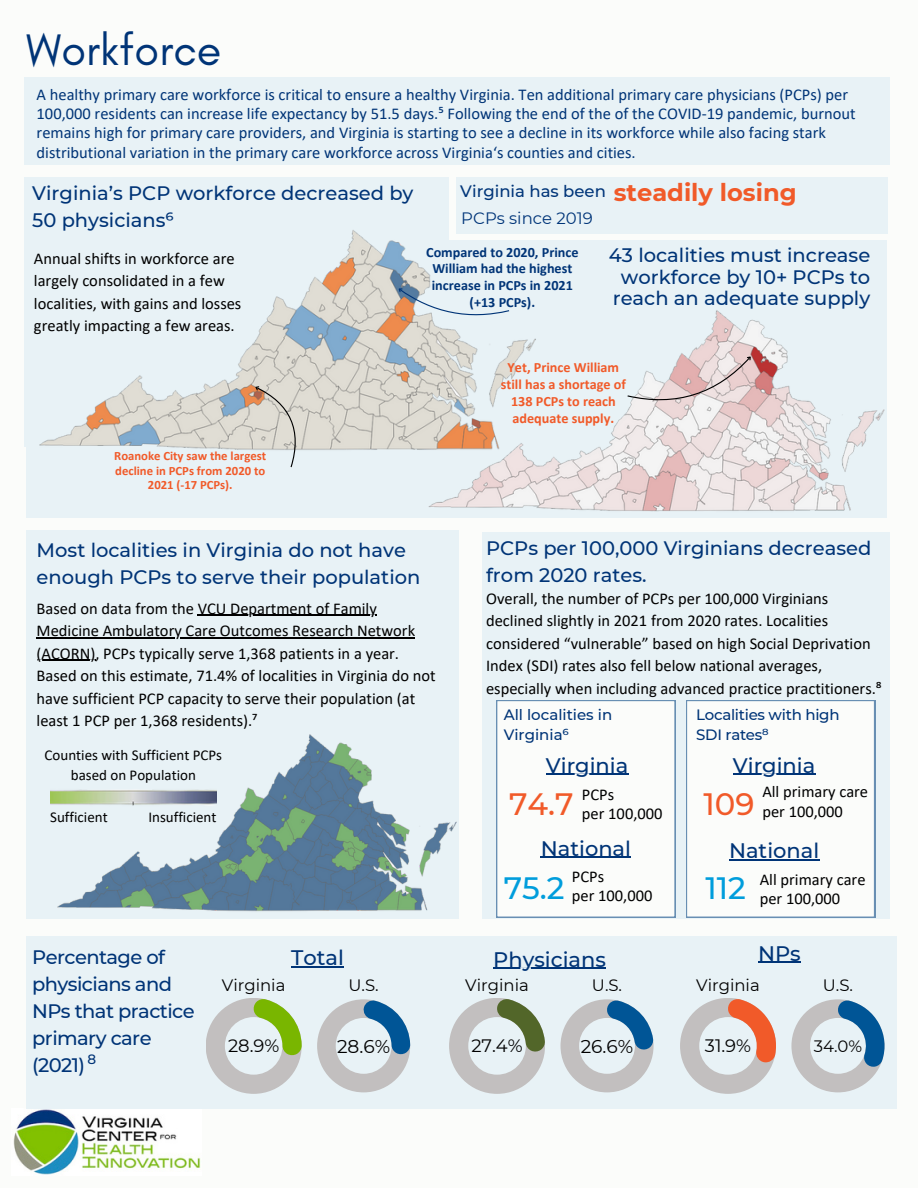
<style>
.page{position:relative;width:918px;height:1188px;background:#fbfcfa}
.page>*{position:absolute;margin:0;border:0;box-sizing:border-box;transform-origin:0 0}
.t1{font:45px "Glacial Indifference";color:#003477}
.t2{font:500 30.9px "Montserrat";color:#f15a29}
.t3{font:500 30.9px "Montserrat";color:#009ddc}
.t4{font:700 24.15px "Montserrat";color:#f15a29}
.t5{font:500 21px "Montserrat";color:#003477}
.t6{font:500 19.5px/27px "Montserrat";color:#003477}
.t7{font:500 19.5px/27px "Montserrat";letter-spacing:-.03em;color:#003477}
.t8{font:18.6px "Montserrat";color:#000}
.t9{font:18px "Montserrat";color:#000}
.t10{font:16.5px/22.5px "Calibri";color:#000}
.t11{font:16.5px/19.2px "Calibri";color:#003477}
.t12{font:16.5px "Montserrat";color:#000}
.t13{font:500 16.5px "Montserrat";color:#003579}
.t14{font:16.5px "Montserrat";color:#003579}
.t15{font:15px/20.2px "Calibri";color:#000;text-align:center}
.t16{font:500 15px/20.2px "Montserrat";letter-spacing:-.02em;color:#003477}
.t17{font:500 15px/20.2px "Montserrat";color:#003477}
.t18{font:700 14.25px/16.8px "Calibri";color:#003477;text-align:center}
.t19{font:700 14.25px/16.8px "Calibri";color:#f15a29;text-align:center}
.t20{font:500 13.5px "Montserrat";color:#003477}
.t21{font:700 12.75px/14.9px "Calibri";color:#f15a29;text-align:center}
</style>
<div class="page">
<img style="left:13px;top:1108px;width:189px;height:67px">
<div style="left:25px;top:77px;width:865px;height:88px;background:#e8f2f6"></div>
<div style="left:456px;top:177px;width:431px;height:57px;background:#e8f2f6"></div>
<div style="left:25px;top:177px;width:424px;height:269px;background:#e8f2f6"></div>
<div style="left:26px;top:241px;width:861px;height:277px;background:#e8f2f6"></div>
<img style="left:39px;top:230px;width:517px;height:220px">
<img style="left:423px;top:304px;width:462px;height:208px">
<svg style="left:626px;top:355px;width:133px;height:63px"></svg>
<svg style="left:254px;top:376px;width:58px;height:92px"></svg>
<svg style="left:394px;top:287px;width:117px;height:40px"></svg>
<div style="left:26px;top:530px;width:433px;height:389px;background:#e8f2f6"></div>
<img style="left:57px;top:734px;width:400px;height:178px">
<img style="left:50px;top:787px;width:167px;height:20px">
<div style="left:482px;top:532px;width:408px;height:387px;background:#e8f2f6"></div>
<div style="left:496px;top:700px;width:179px;height:217px;background:#fbfcfa"></div>
<div style="left:686px;top:700px;width:189px;height:217px;background:#fbfcfa"></div>
<div style="left:26px;top:936px;width:871px;height:172px;background:#e8f2f6"></div>
<svg style="left:206px;top:998px;width:96px;height:96px"></svg>
<svg style="left:317px;top:999px;width:93px;height:93px"></svg>
<svg style="left:449px;top:998px;width:96px;height:96px"></svg>
<svg style="left:561px;top:999px;width:93px;height:93px"></svg>
<svg style="left:680px;top:998px;width:96px;height:96px"></svg>
<svg style="left:791px;top:999px;width:94px;height:93px"></svg>
<div style="left:815px;top:1022px;width:48px;height:48px;background:#e8f2f6;border-radius:50%"></div>
<hr style="left:198px;top:615px;width:179px;height:1px;background:#000">
<hr style="left:37px;top:637px;width:378px;height:2px;background:#000">
<hr style="left:37px;top:660px;width:58px;height:1px;background:#000">
<hr style="left:546px;top:774px;width:82px;height:1px;background:#003477">
<hr style="left:541px;top:857px;width:90px;height:1px;background:#003477">
<hr style="left:733px;top:774px;width:82px;height:1px;background:#003477">
<hr style="left:729px;top:859px;width:90px;height:1px;background:#003477">
<hr style="left:291px;top:966px;width:53px;height:1px;background:#003477">
<hr style="left:493px;top:968px;width:113px;height:1px;background:#003477">
<hr style="left:758px;top:962px;width:43px;height:1px;background:#003477">
<p class="t1" style="left:26px;top:22px;width:196px">Workforce</p>
<h4 class="t11" style="left:37px;top:87px;width:821px">A healthy primary care workforce is critical to ensure a healthy Virginia. Ten additional primary care physicians (PCPs) per 100,000 residents can increase life expectancy by 51.5 days.⁵ Following the end of the of the COVID-19 pandemic, burnout remains high for primary care providers, and Virginia is starting to see a decline in its workforce while also facing stark distributional variation in the primary care workforce across Virginia‘s counties and cities.</h4>
<p class="t6" style="left:32px;top:180px;width:383px">Virginia’s PCP workforce decreased by<br>50 physicians⁶</p>
<h3 class="t4" style="left:614px;top:178px;width:184px">steadily losing</h3>
<p class="t13" style="left:460px;top:181px;width:147px">Virginia has been</p>
<p class="t14" style="left:461px;top:208px;width:133px">PCPs since 2019</p>
<h4 class="t10" style="left:34px;top:249px;width:209px">Annual shifts in workforce are largely consolidated in a few localities, with gains and losses greatly impacting a few areas.</h4>
<p class="t21" style="left:114px;top:449px;width:154px">Roanoke City saw the largest decline in PCPs from 2020 to<br>2021 (-17 PCPs).</p>
<h3 class="t18" style="left:426px;top:245px;width:154px">Compared to 2020, Prince<br>William had the highest increase in PCPs in 2021 (+13 PCPs).</h3>
<p class="t6" style="left:609px;top:245px;width:263px;line-height:21.3px;text-align:right">43 localities must increase workforce by 10+ PCPs to reach an adequate supply</p>
<p class="t19" style="left:501px;top:360px;width:126px">Yet, Prince William still has a shortage of<br>138 PCPs to reach adequate supply.</p>
<p class="t6" style="left:37px;top:537px;width:385px">Most localities in Virginia do not have enough PCPs to serve their population</p>
<p class="t10" style="left:37px;top:598px;width:342px">Based on data from the VCU Department of Family</p>
<p class="t10" style="left:37px;top:621px;width:380px">Medicine Ambulatory Care Outcomes Research Network</p>
<p class="t10" style="left:37px;top:643px;width:401px">(ACORN), PCPs typically serve 1,368 patients in a year.<br>Based on this estimate, 71.4% of localities in Virginia do not have sufficient PCP capacity to serve their population (at least 1 PCP per 1,368 residents).⁷</p>
<p class="t6" style="left:486px;top:535px;width:387px">PCPs per 100,000 Virginians decreased from 2020 rates.</p>
<p class="t10" style="left:486px;top:588px;width:397px">Overall, the number of PCPs per 100,000 Virginians declined slightly in 2021 from 2020 rates. Localities considered “vulnerable” based on high Social Deprivation Index (SDI) rates also fell below national averages, especially when including advanced practice practitioners.⁸</p>
<h4 class="t17" style="left:504px;top:704px;width:110px">All localities in<br>Virginia⁶</h4>
<h4 class="t16" style="left:696px;top:704px;width:145px">Localities with high<br>SDI rates⁸</h4>
<h6 class="t15" style="left:45px;top:746px;width:179px">Counties with Sufficient PCPs based on Population</h6>
<h4 class="t5" style="left:546px;top:752px;width:84px">Virginia</h4>
<h2 class="t2" style="left:509px;top:785px;width:66px">74.7</h2>
<p class="t10" style="left:582px;top:785px;width:34px">PCPs</p>
<p class="t10" style="left:582px;top:804px;width:82px">per 100,000</p>
<h4 class="t5" style="left:541px;top:835px;width:92px">National</h4>
<h2 class="t3" style="left:504px;top:869px;width:62px">75.2</h2>
<p class="t15" style="left:50px;top:808px;width:59px">Sufficient</p>
<p class="t15" style="left:148px;top:808px;width:70px">Insufficient</p>
<p class="t10" style="left:572px;top:866px;width:34px">PCPs</p>
<p class="t10" style="left:572px;top:885px;width:82px">per 100,000</p>
<h6 class="t5" style="left:733px;top:752px;width:84px">Virginia</h6>
<h4 class="t2" style="left:703px;top:785px;width:53px">109</h4>
<h2 class="t10" style="left:762px;top:782px;width:107px">All primary care</h2>
<p class="t10" style="left:762px;top:801px;width:82px">per 100,000</p>
<p class="t5" style="left:729px;top:838px;width:92px">National</p>
<h4 class="t3" style="left:705px;top:869px;width:42px">112</h4>
<h2 class="t10" style="left:760px;top:869px;width:107px">All primary care</h2>
<p class="t10" style="left:760px;top:889px;width:82px">per 100,000</p>
<p class="t5" style="left:758px;top:940px;width:44px">NPs</p>
<h5 class="t7" style="left:32px;top:944px;width:164px">Percentage of physicians and<br>NPs that practice primary care (2021)</h5>
<h4 class="t5" style="left:291px;top:945px;width:54px">Total</h4>
<h4 class="t5" style="left:493px;top:946px;width:114px">Physicians</h4>
<h4 class="t12" style="left:222px;top:975px;width:65px">Virginia</h4>
<p class="t12" style="left:349px;top:975px;width:32px">U.S.</p>
<p class="t12" style="left:465px;top:975px;width:65px">Virginia</p>
<h5 class="t12" style="left:592px;top:975px;width:32px">U.S.</h5>
<p class="t12" style="left:696px;top:975px;width:65px">Virginia</p>
<h5 class="t12" style="left:823px;top:975px;width:32px">U.S.</h5>
<p class="t9" style="left:228px;top:1035px;width:53px">28.9%</p>
<p class="t8" style="left:337px;top:1035px;width:55px">28.6%</p>
<p class="t9" style="left:471px;top:1035px;width:53px">27.4%</p>
<p class="t8" style="left:581px;top:1035px;width:54px">26.6%</p>
<p class="t9" style="left:705px;top:1035px;width:48px">31.9%</p>
<p class="t8" style="left:819px;top:1035px;width:40px">34%</p>
<p class="t12" style="left:814px;top:1036px;width:50px">34.0%</p>
<p class="t20" style="left:87px;top:1051px;width:10px">8</p>
</div>
